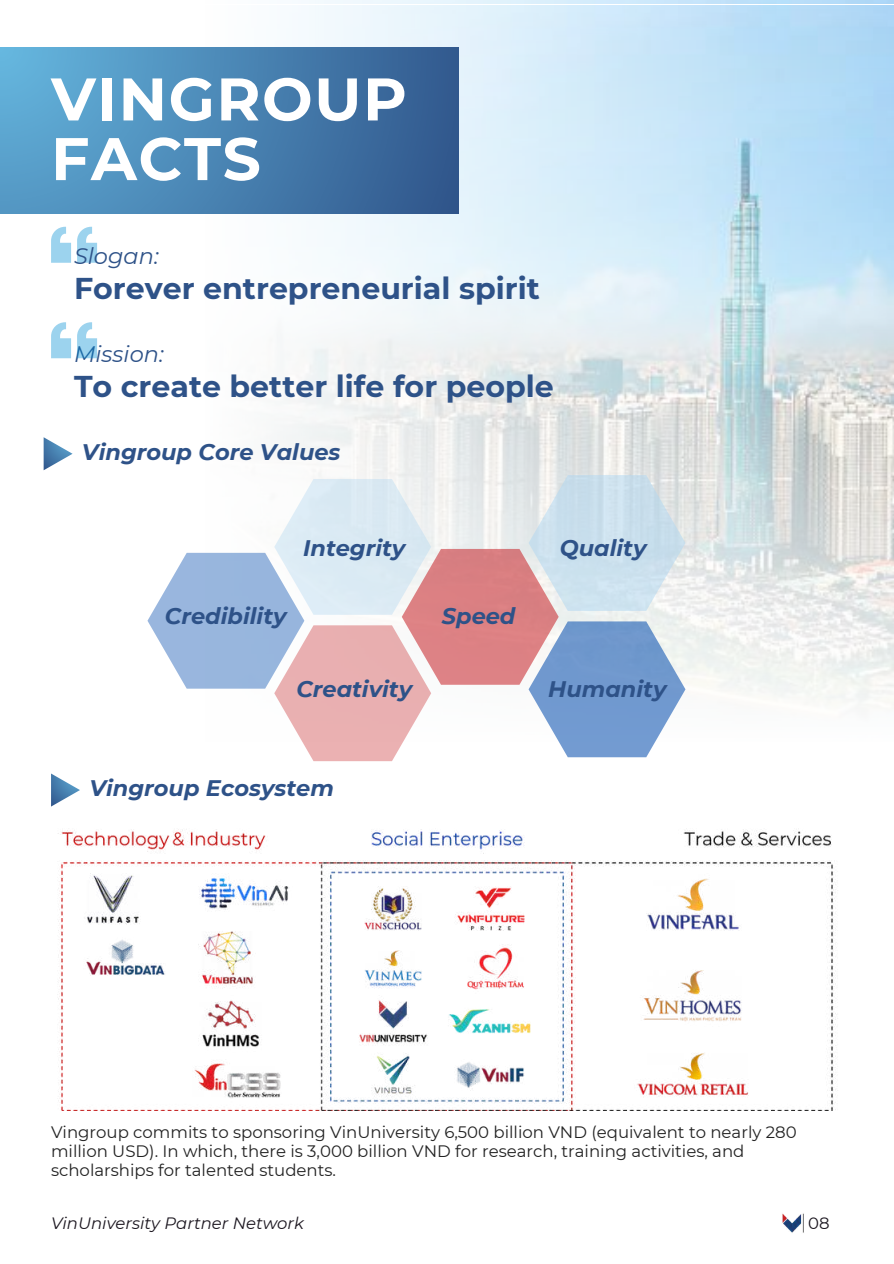
<style>
.page{position:relative;width:894px;height:1264px;background:#fff}
.page>*{position:absolute;margin:0;border:0;box-sizing:border-box;transform-origin:0 0}
.t1{font:700 60px/59.7px "Montserrat";letter-spacing:.025em;color:#fff}
.t2{font:700 30px "Montserrat";color:#2e5288}
.t3{font:italic 700 22.5px "Montserrat";color:#2e5288}
.t4{font:italic 22.5px "Montserrat";color:#2e5288}
.t5{font:16.5px/19.2px "Montserrat";color:#222}
.t6{font:italic 16.5px "Montserrat";color:#1b161f}
.t7{font:16.5px "Montserrat";color:#1b161f}
</style>
<div class="page">
<svg style="left:201px;top:5px;width:692px;height:698px"></svg>
<svg style="left:147px;top:475px;width:538px;height:286px"></svg>
<svg style="left:44px;top:437px;width:29px;height:33px"></svg>
<div style="left:0;top:47px;width:458px;height:166px;background:linear-gradient(to right,#60aed7,#32598e)"></div>
<img style="left:782px;top:1213px;width:22px;height:20px">
<svg style="left:51px;top:773px;width:29px;height:33px"></svg>
<img style="left:58px;top:829px;width:778px;height:281px">
<svg style="left:51px;top:227px;width:46px;height:36px"></svg>
<svg style="left:51px;top:322px;width:46px;height:36px"></svg>
<h1 class="t1" style="left:51px;top:69px;width:357px">VINGROUP<br>FACTS</h1>
<h3 class="t4" style="left:74px;top:242px;width:86px">Slogan:</h3>
<h2 class="t2" style="left:74px;top:270px;width:467px">Forever entrepreneurial spirit</h2>
<h3 class="t4" style="left:74px;top:340px;width:91px">Mission:</h3>
<h2 class="t2" style="left:74px;top:367px;width:481px">To create better life for people</h2>
<h3 class="t3" style="left:82px;top:438px;width:260px">Vingroup Core Values</h3>
<h3 class="t3" style="left:303px;top:534px;width:104px">Integrity</h3>
<h3 class="t3" style="left:165px;top:602px;width:123px">Credibility</h3>
<h3 class="t3" style="left:296px;top:675px;width:117px">Creativity</h3>
<h3 class="t3" style="left:441px;top:602px;width:75px">Speed</h3>
<h3 class="t3" style="left:89px;top:774px;width:246px">Vingroup Ecosystem</h3>
<h3 class="t3" style="left:559px;top:534px;width:88px">Quality</h3>
<h3 class="t3" style="left:548px;top:675px;width:120px">Humanity</h3>
<p class="t5" style="left:51px;top:1122px;width:746px">Vingroup commits to sponsoring VinUniversity 6,500 billion VND (equivalent to nearly 280 million USD). In which, there is 3,000 billion VND for research, training activities, and scholarships for talented students.</p>
<p class="t6" style="left:51px;top:1213px;width:254px">VinUniversity Partner Network</p>
<p class="t7" style="left:808px;top:1212px;width:23px">08</p>
</div>
